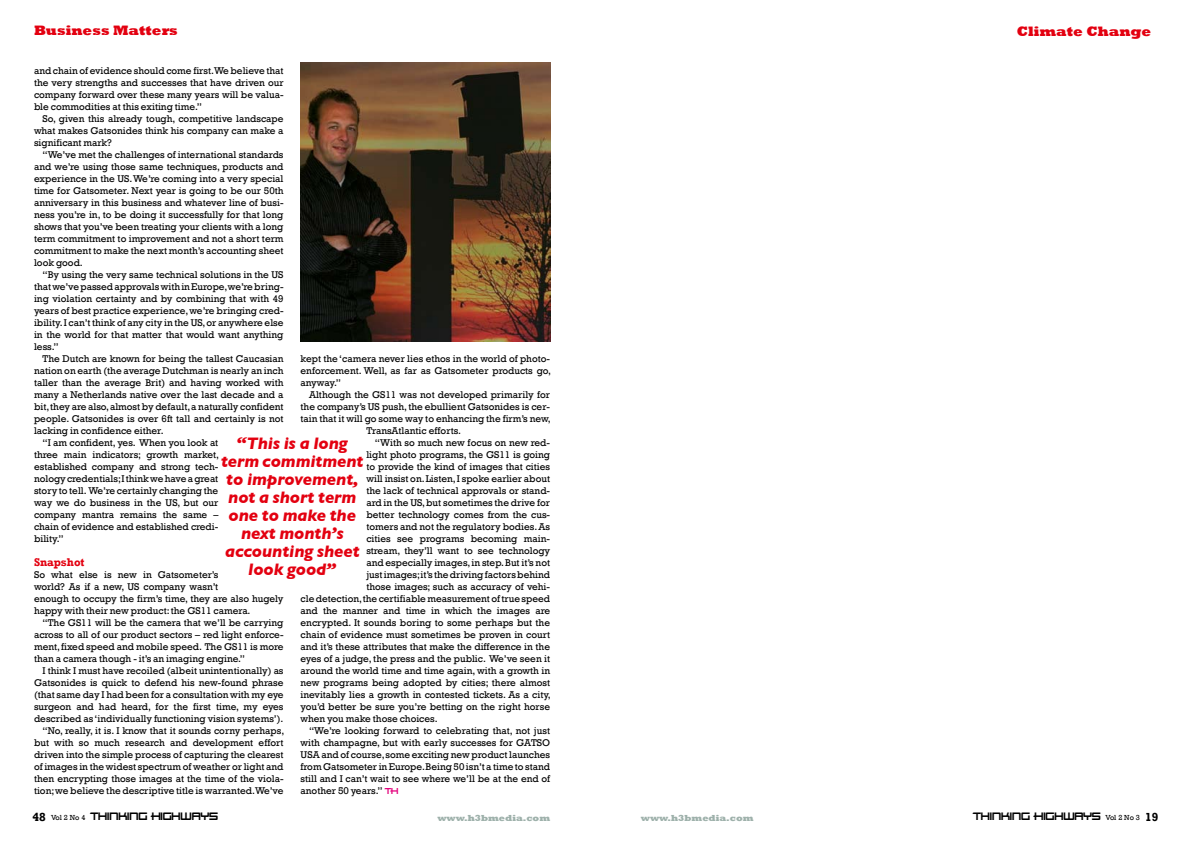
<style>
.page{position:relative;width:1191px;height:842px;background:#fff}
.page>*{position:absolute;margin:0;border:0;box-sizing:border-box;transform-origin:0 0}
.t1{font:italic 700 17px/18px "Gill Sans";letter-spacing:-.01em;color:#e30010;text-align:center}
.t2{font:800 14px "Rockwell";color:#e30010}
.t3{font:700 11.5px "Rockwell";color:#e30010}
.t4{font:10px/12px "Rockwell";color:#000;text-align:justify}
.t5{font:800 9px "Rockwell";color:#9eb1ab}
.t6{font:7.5px "Beast Machines Normal";color:#000}
.s1{font-family:"Beast Machines Normal";font-size:6px;color:#e3007c}
.s2{font-family:"Rockwell";font-weight:700;font-size:12px}
.s3{font-family:"Rockwell"}
</style>
<div class="page">
<img style="left:300px;top:62px;width:250px;height:279px">
<h2 class="t2" style="left:34px;top:22px;width:145px">Business Matters</h2>
<p class="t4" style="left:34px;top:65px;width:251px">and chain of evidence should come first. We believe that the very strengths and successes that have driven our company forward over these many years will be valua&shy;ble commodities at this exiting time.”</p>
<p class="t4" style="left:34px;top:113px;width:251px;text-indent:9px">So, given this already tough, competitive landscape what makes Gatsonides think his company can make a significant mark?</p>
<p class="t4" style="left:34px;top:149px;width:251px;text-indent:9px">“We’ve met the challenges of international standards and we’re using those same techniques, products and experience in the US. We’re coming into a very special time for Gatsometer. Next year is going to be our 50th anniversary in this business and whatever line of busi&shy;ness you’re in, to be doing it successfully for that long shows that you’ve been treating your clients with a long term commitment to improvement and not a short term commitment to make the next month’s accounting sheet look good.</p>
<p class="t4" style="left:34px;top:269px;width:251px;text-indent:9px">“By using the very same technical solutions in the US that we’ve passed approvals with in Europe, we’re bring&shy;ing violation certainty and by combining that with 49 years of best practice experience, we’re bringing cred&shy;ibility. I can’t think of any city in the US, or anywhere else in the world for that matter that would want anything less.”</p>
<p class="t4" style="left:43px;top:353px;width:242px">The Dutch are known for being the tallest Caucasian</p>
<p class="t4" style="left:34px;top:365px;width:251px">nation on earth (the average Dutchman is nearly an inch</p>
<p class="t4" style="left:34px;top:377px;width:251px">taller than the average Brit) and having worked with</p>
<p class="t4" style="left:34px;top:389px;width:251px">many a Netherlands native over the last decade and a</p>
<p class="t4" style="left:34px;top:401px;width:251px">bit, they are also, almost by default, a naturally confident</p>
<p class="t4" style="left:34px;top:413px;width:251px">people. Gatsonides is over 6ft tall and certainly is not</p>
<p class="t4" style="left:34px;top:425px;width:131px">lacking in confidence either.</p>
<p class="t4" style="left:43px;top:437px;width:177px">“I am confident, yes. When you look at</p>
<p class="t4" style="left:34px;top:449px;width:187px">three main indicators; growth market,</p>
<p class="t4" style="left:34px;top:461px;width:186px">established company and strong tech-</p>
<p class="t4" style="left:34px;top:473px;width:186px">nology credentials; I think we have a great</p>
<p class="t4" style="left:34px;top:485px;width:186px">story to tell. We’re certainly changing the</p>
<p class="t4" style="left:34px;top:497px;width:186px">way we do business in the US, but our</p>
<p class="t4" style="left:34px;top:509px;width:186px">company mantra remains the same –</p>
<p class="t4" style="left:34px;top:521px;width:186px">chain of evidence and established credi-</p>
<p class="t4" style="left:34px;top:533px;width:31px">bility.”</p>
<p class="t3" style="left:34px;top:556px;width:52px">Snapshot</p>
<p class="t4" style="left:34px;top:569px;width:251px;text-align:left">So what else is new in Gatsometer’s<br>world? As if a new, US company wasn’t<br>enough to occupy the firm’s time, they are also hugely happy with their new product: the GS11 camera.</p>
<p class="t4" style="left:34px;top:617px;width:251px;text-indent:9px">“The GS11 will be the camera that we’ll be carrying across to all of our product sectors – red light enforce&shy;ment, fixed speed and mobile speed. The GS11 is more than a camera though - it’s an imaging engine.”</p>
<p class="t4" style="left:34px;top:665px;width:252px;text-align:right">I think I must have recoiled (albeit unintentionally) as Gatsonides is quick to defend his new-found phrase (that same day I had been for a consultation with my eye surgeon and had heard, for the first time, my eyes described as ‘individually functioning vision systems’). “No, really, it is. I know that it sounds corny perhaps, but with so much research and development effort driven into the simple process of capturing the clearest of images in the widest spectrum of weather or light and then encrypting those images at the time of the viola&shy;tion; we believe the descriptive title is warranted. We’ve</p>
<p class="t4" style="left:300px;top:353px;width:252px">kept the ‘camera never lies ethos in the world of photo&shy;enforcement. Well, as far as Gatsometer products go, anyway.”</p>
<p class="t4" style="left:309px;top:389px;width:242px">Although the GS11 was not developed primarily for</p>
<p class="t4" style="left:300px;top:401px;width:251px">the company’s US push, the ebullient Gatsonides is cer-</p>
<p class="t4" style="left:300px;top:413px;width:252px">tain that it will go some way to enhancing the firm’s new,</p>
<p class="t4" style="left:366px;top:425px;width:96px">TransAtlantic efforts.</p>
<p class="t4" style="left:375px;top:437px;width:177px">“With so much new focus on new red-</p>
<p class="t4" style="left:366px;top:449px;width:185px">light photo programs, the GS11 is going</p>
<p class="t4" style="left:366px;top:461px;width:185px">to provide the kind of images that cities</p>
<p class="t4" style="left:366px;top:473px;width:185px">will insist on. Listen, I spoke earlier about</p>
<p class="t4" style="left:366px;top:485px;width:185px">the lack of technical approvals or stand-</p>
<p class="t4" style="left:366px;top:497px;width:185px">ard in the US, but sometimes the drive for</p>
<p class="t4" style="left:366px;top:509px;width:185px">better technology comes from the cus-</p>
<p class="t4" style="left:366px;top:521px;width:185px">tomers and not the regulatory bodies. As</p>
<p class="t4" style="left:366px;top:533px;width:185px">cities see programs becoming main-</p>
<p class="t4" style="left:366px;top:545px;width:185px">stream, they’ll want to see technology</p>
<p class="t4" style="left:366px;top:557px;width:185px">and especially images, in step. But it’s not</p>
<p class="t4" style="left:366px;top:569px;width:185px">just images; it’s the driving factors behind</p>
<p class="t4" style="left:366px;top:581px;width:185px">those images; such as accuracy of vehi-</p>
<p class="t4" style="left:300px;top:593px;width:251px">cle detection, the certifiable measurement of true speed</p>
<p class="t4" style="left:300px;top:605px;width:251px">and the manner and time in which the images are</p>
<p class="t4" style="left:300px;top:617px;width:251px">encrypted. It sounds boring to some perhaps but the</p>
<p class="t4" style="left:300px;top:629px;width:251px">chain of evidence must sometimes be proven in court</p>
<p class="t4" style="left:300px;top:641px;width:251px">and it’s these attributes that make the difference in the</p>
<p class="t4" style="left:300px;top:653px;width:251px">eyes of a judge, the press and the public. We’ve seen it</p>
<p class="t4" style="left:300px;top:665px;width:251px">around the world time and time again, with a growth in</p>
<p class="t4" style="left:300px;top:677px;width:251px">new programs being adopted by cities; there almost</p>
<p class="t4" style="left:300px;top:689px;width:252px">inevitably lies a growth in contested tickets. As a city,</p>
<p class="t4" style="left:300px;top:701px;width:251px">you’d better be sure you’re betting on the right horse</p>
<p class="t4" style="left:300px;top:713px;width:139px">when you make those choices.</p>
<p class="t4" style="left:309px;top:725px;width:242px">“We’re looking forward to celebrating that, not just</p>
<p class="t4" style="left:300px;top:737px;width:251px">with champagne, but with early successes for GATSO</p>
<p class="t4" style="left:300px;top:749px;width:251px">USA and of course, some exciting new product launches</p>
<p class="t4" style="left:300px;top:761px;width:251px">from Gatsometer in Europe. Being 50 isn’t a time to stand</p>
<p class="t4" style="left:300px;top:773px;width:251px">still and I can’t wait to see where we’ll be at the end of</p>
<p class="t4" style="left:300px;top:785px;width:99px">another 50 years.” <span class="s1">TH</span></p>
<h1 class="t1" style="left:221px;top:435px;width:144px">“This is a long term commitment to improvement, not a short term one to make the next month’s accounting sheet look good”</h1>
<h2 class="t2" style="left:1017px;top:23px;width:136px">Climate Change</h2>
<p class="t6" style="left:33px;top:813px;width:187px"><span class="s2">48</span> <span class="s3">Vol 2 No 4</span> THINKING HIGHWAYS</p>
<p class="t5" style="left:437px;top:812px;width:114px">www.h3bmedia.com</p>
<p class="t5" style="left:641px;top:812px;width:114px">www.h3bmedia.com</p>
<p class="t6" style="left:973px;top:813px;width:186px">THINKING HIGHWAYS <span class="s3">Vol 2 No 3</span> <span class="s2">19</span></p>
</div>
